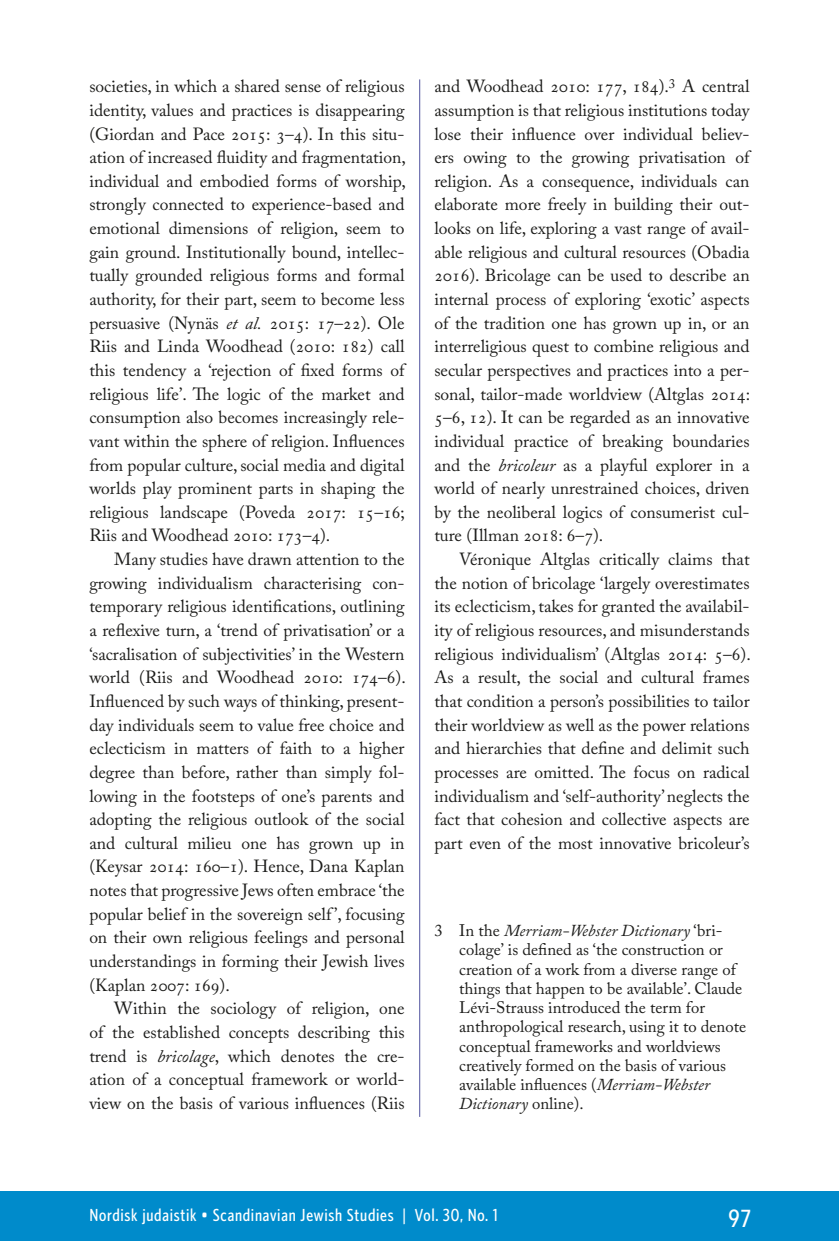
<style>
.page{position:relative;width:839px;height:1241px;background:#fff}
.page>*{position:absolute;margin:0;border:0;box-sizing:border-box;transform-origin:0 0}
.t1{font:500 24.5px "Avenir Next Condensed";color:#fff}
.t2{font:17.5px/23.6px "Adobe Caslon Pro";color:#1d1d1b;text-align:justify}
.t3{font:500 17.5px "Whitney Condensed";letter-spacing:.04em;color:#fff}
.t4{font:16.62px/19.2px "Adobe Caslon Pro";color:#1d1d1b}
.s1{font-style:italic}
</style>
<div class="page">
<div style="left:0;top:1191px;width:838px;height:49px;background:#008bcb"></div>
<hr style="left:419px;top:79px;width:1px;height:1037px;background:#50529f">
<p class="t2" style="left:89px;top:74px;width:318px;text-align:left">societies, in which a shared sense of religious identity, values and practices is disappearing (Giordan and Pace 2015: 3–4). In this situ&shy;ation of increased fluidity and fragmentation, individual and embodied forms of worship, strongly connected to experience-based and emotional dimensions of religion, seem to gain ground. Institutionally bound, intellec&shy;tually grounded religious forms and formal authority, for their part, seem to become less persuasive (Nynäs <span class="s1">et al.</span> 2015: 17–22). Ole Riis and Linda Woodhead (2010: 182) call this tendency a ‘rejection of fixed forms of religious life’. The logic of the market and consumption also becomes increasingly rele&shy;vant within the sphere of religion. Influences from popular culture, social media and digital worlds play prominent parts in shaping the religious landscape (Poveda 2017: 15–16; Riis and Woodhead 2010: 173–4).</p>
<p class="t2" style="left:89px;top:547px;width:318px;text-indent:25px">Many studies have drawn attention to the growing individualism characterising con&shy;temporary religious identifications, outlining a reflexive turn, a ‘trend of privatisation’ or a ‘sacralisation of subjectivities’ in the Western world (Riis and Woodhead 2010: 174–6).<br>Influenced by such ways of thinking, present&shy;day individuals seem to value free choice and eclecticism in matters of faith to a higher degree than before, rather than simply fol&shy;lowing in the footsteps of one’s parents and adopting the religious outlook of the social and cultural milieu one has grown up in (Keysar 2014: 160–1). Hence, Dana Kaplan notes that progressive Jews often embrace ‘the popular belief in the sovereign self ’, focusing on their own religious feelings and personal understandings in forming their Jewish lives (Kaplan 2007: 169).</p>
<p class="t2" style="left:89px;top:996px;width:317px;text-indent:25px">Within the sociology of religion, one of the established concepts describing this trend is <span class="s1">bricolage</span>, which denotes the cre&shy;ation of a conceptual framework or world&shy;view on the basis of various influences (Riis</p>
<p class="t2" style="left:434px;top:74px;width:317px">and Woodhead 2010: 177, 184).<sup>3</sup> A central assumption is that religious institutions today lose their influence over individual believ&shy;ers owing to the growing privatisation of religion. As a consequence, individuals can elaborate more freely in building their out&shy;looks on life, exploring a vast range of avail&shy;able religious and cultural resources (Obadia 2016). Bricolage can be used to describe an internal process of exploring ‘exotic’ aspects of the tradition one has grown up in, or an interreligious quest to combine religious and secular perspectives and practices into a per&shy;sonal, tailor-made worldview (Altglas 2014:<br>5–6, 12). It can be regarded as an innovative individual practice of breaking boundaries and the <span class="s1">bricoleur</span> as a playful explorer in a world of nearly unrestrained choices, driven by the neoliberal logics of consumerist cul&shy;ture (Illman 2018: 6–7).</p>
<p class="t2" style="left:434px;top:547px;width:318px;text-indent:25px">Véronique Altglas critically claims that the notion of bricolage ‘largely overestimates its eclecticism, takes for granted the availabil&shy;ity of religious resources, and misunderstands religious individualism’ (Altglas 2014: 5–6).<br>As a result, the social and cultural frames that condition a person’s possibilities to tailor their worldview as well as the power relations and hierarchies that define and delimit such processes are omitted. The focus on radical individualism and ‘self-authority’ neglects the fact that cohesion and collective aspects are part even of the most innovative bricoleur’s</p>
<p class="t4" style="left:459px;top:920px;width:288px;text-indent:-25px">3 In the <span class="s1">Merriam-Webster Dictionary</span> ‘bri&shy;colage’ is defined as ‘the construction or creation of a work from a diverse range of things that happen to be available’. Claude Lévi-Strauss introduced the term for anthropological research, using it to denote conceptual frameworks and worldviews creatively formed on the basis of various available influences (<span class="s1">Merriam-Webster Dictionary</span> online).</p>
<p class="t3" style="left:89px;top:1203px;width:409px">Nordisk judaistik • Scandinavian Jewish Studies | Vol. 30, No. 1</p>
<h1 class="t1" style="left:728px;top:1203px;width:25px">97</h1>
</div>
